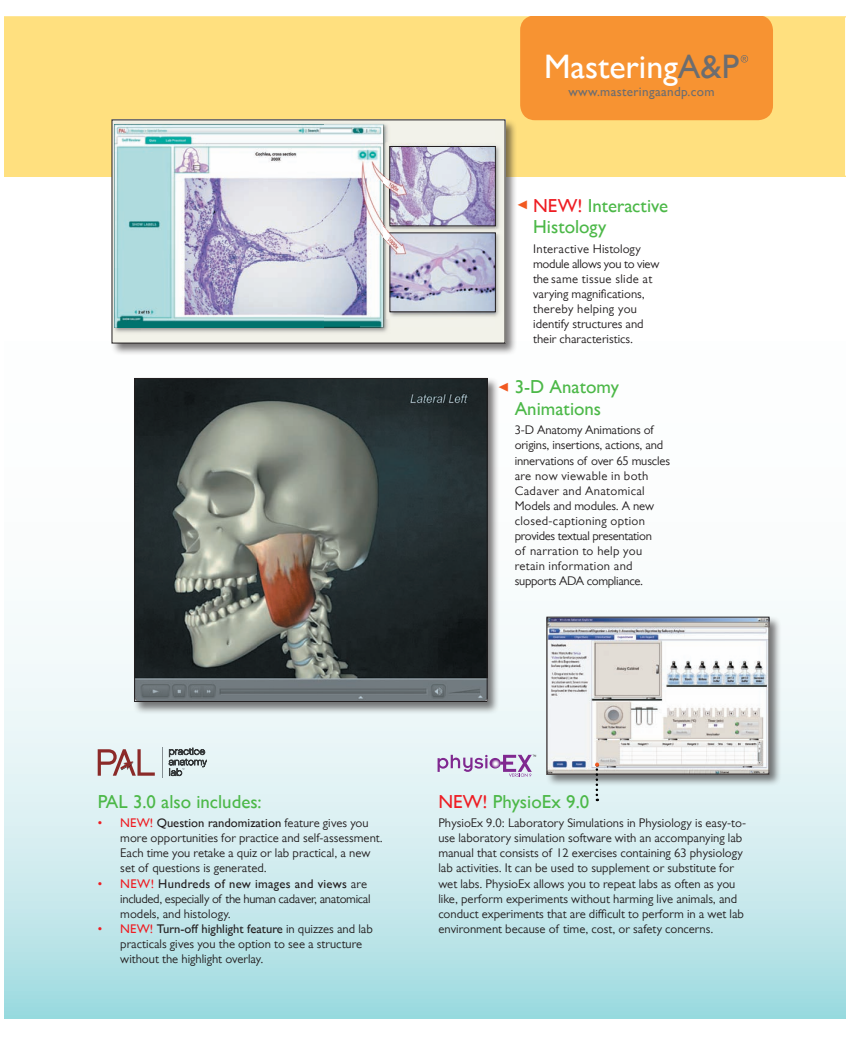
<style>
.page{position:relative;width:864px;height:1040px;background:#fff}
.page>*{position:absolute;margin:0;border:0;box-sizing:border-box;transform-origin:0 0}
.t1{font:700 33.88px "Gill Sans MT Pro";color:#fff}
.t2{font:700 18.88px/21.4px "Gill Sans MT Pro";color:#4cb848}
.t3{font:18.88px "Minion Pro";color:#f15921}
.t4{font:700 13.12px "Gill Sans MT Pro";letter-spacing:.025em;color:#6c6d70}
.t5{font:12.62px/15.1px "Gill Sans MT Pro";color:#231f20}
.t6{font:12.62px/15.1px "Gill Sans MT Pro";letter-spacing:-.025em;color:#231f20}
.s1{color:#6c6d70}
.s2{color:#ee1d23}
.s3{font-weight:700;color:#ee1d23}
.s4{font-weight:700}
</style>
<div class="page">
<svg style="left:5px;top:625px;width:840px;height:393px;background:#cdebee"></svg>
<div style="left:133px;top:377px;width:367px;height:337px;background:#231f20;opacity:.6"></div>
<img style="left:136px;top:380px;width:349px;height:320px">
<div style="left:134px;top:378px;width:353px;height:324px;border:1px solid #231f20"></div>
<div style="left:5px;top:16px;width:840px;height:161px;background:#ffe07f"></div>
<div style="left:110px;top:118px;width:407px;height:238px;background:#231f20;opacity:.6"></div>
<div style="left:112px;top:120px;width:393px;height:223px;background:#f2f2e9"></div>
<img style="left:114px;top:327px;width:28px;height:6px">
<img style="left:495px;top:145px;width:4px;height:172px">
<img style="left:359px;top:125px;width:29px;height:203px">
<img style="left:115px;top:327px;width:244px;height:1px">
<img style="left:114px;top:124px;width:269px;height:203px">
<img style="left:386px;top:312px;width:109px;height:7px">
<img style="left:383px;top:146px;width:117px;height:166px">
<div style="left:545px;top:615px;width:236px;height:172px;background:#231f20;opacity:.6"></div>
<img style="left:548px;top:619px;width:219px;height:153px">
<svg style="left:595px;top:762px;width:4px;height:39px"></svg>
<svg style="left:437px;top:754px;width:99px;height:23px;background:#c9bcd9"></svg>
<svg style="left:169px;top:748px;width:38px;height:28px"></svg>
<hr style="left:162px;top:747px;width:1px;height:30px;background:#939598">
<svg style="left:98px;top:749px;width:57px;height:26px"></svg>
<div style="left:520px;top:16px;width:252px;height:104px;background:#f79332"></div>
<svg style="left:498px;top:382px;width:2px;height:9px"></svg>
<h1 class="t1" style="left:544px;top:47px;width:196px">Mastering<span class="s1">A&amp;P</span></h1>
<p class="t4" style="left:568px;top:84px;width:148px">www.masteringaandp.com</p>
<h2 class="t2" style="left:533px;top:195px;width:136px"><span class="s2">NEW!</span> Interactive<br>Histology</h2>
<p class="t5" style="left:533px;top:241px;width:128px">Interactive Histology module allows you to view the same tissue slide at varying magnifications, thereby helping you identify structures and their characteristics.</p>
<h2 class="t3" style="left:528px;top:217px;width:13px;rotate:-180deg">▶</h2>
<h2 class="t2" style="left:514px;top:376px;width:106px">3-D Anatomy<br>Animations</h2>
<p class="t5" style="left:514px;top:422px;width:157px">3-D Anatomy Animations of origins, insertions, actions, and innervations of over 65 muscles are now viewable in both<br>Cadaver and Anatomical<br>Models and modules. A new closed-captioning option provides textual presentation<br>of narration to help you retain information and supports ADA compliance.</p>
<h2 class="t2" style="left:98px;top:790px;width:165px">PAL 3.0 also includes:</h2>
<p class="t5" style="left:120px;top:815px;width:264px;text-indent:-23px"><span class="s3">• NEW!</span> <span class="s4">Question randomization</span> feature gives you more opportunities for practice and self-assessment.<br>Each time you retake a quiz or lab practical, a new set of questions is generated.</p>
<p class="t6" style="left:120px;top:875px;width:252px;text-indent:-23px"><span class="s3">• NEW!</span> <span class="s4">Hundreds of new images and views</span> are included, especially of the human cadaver, anatomical models, and histology.</p>
<p class="t5" style="left:120px;top:921px;width:254px;text-indent:-23px"><span class="s3">• NEW!</span> <span class="s4">Turn-off highlight feature</span> in quizzes and lab practicals gives you the option to see a structure without the highlight overlay.</p>
<h2 class="t2" style="left:438px;top:790px;width:152px"><span class="s2">NEW!</span> PhysioEx 9.0</h2>
<p class="t5" style="left:438px;top:815px;width:309px">PhysioEx 9.0: Laboratory Simulations in Physiology is easy-to&shy;use laboratory simulation software with an accompanying lab manual that consists of 12 exercises containing 63 physiology lab activities. It can be used to supplement or substitute for wet labs. PhysioEx allows you to repeat labs as often as you like, perform experiments without harming live animals, and conduct experiments that are difficult to perform in a wet lab environment because of time, cost, or safety concerns.</p>
</div>
